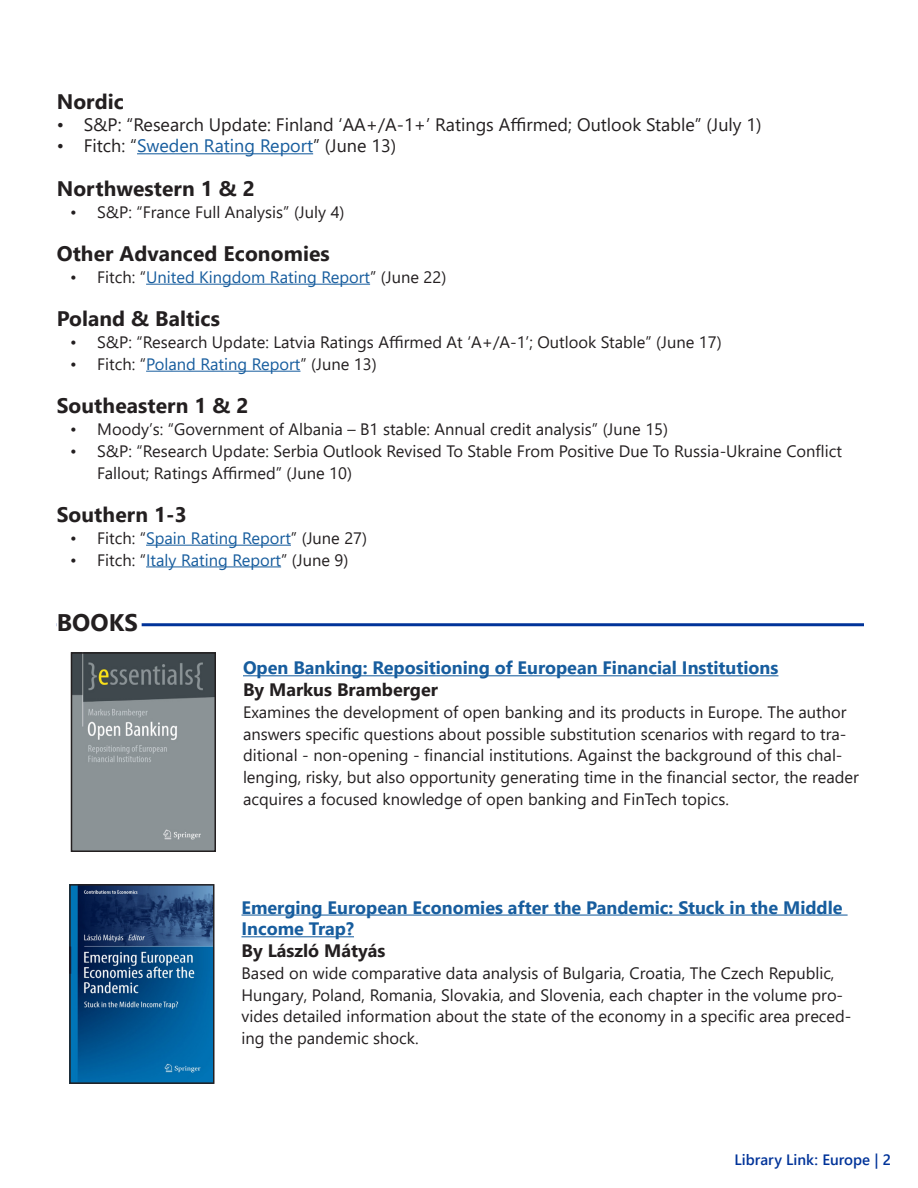
<style>
.page{position:relative;width:918px;height:1188px;background:#fff}
.page>*{position:absolute;margin:0;border:0;box-sizing:border-box;transform-origin:0 0}
.Section_header_with{font:700 24px "Segoe UI";letter-spacing:.005em;color:#231f20}
.Section_header_no_li{font:700 21px "Segoe UI";letter-spacing:.005em;color:#231f20}
.Title__blue__bold_12{font:700 18px/21.8px "Segoe UI";color:#175d9e}
.t1{font:18px "Segoe UI";color:#231f20}
.t2{font:18px "Segoe UI";color:#175d9e}
.Author__bold{font:700 18px "Segoe UI";color:#231f20}
.Abstract__basic_11pt{font:16.5px/21.8px "Segoe UI";color:#231f20}
.t3{font:16.5px "Segoe UI";color:#175d9e}
.t4{font:600 15px "Segoe UI";color:#039}
.s1{color:#231f20}
.s2{color:#175d9e}
</style>
<div class="page">
<hr style="left:137px;top:153px;width:176px;height:1px;background:#175d9e">
<hr style="left:146px;top:284px;width:224px;height:1px;background:#175d9e">
<hr style="left:146px;top:371px;width:155px;height:1px;background:#175d9e">
<hr style="left:146px;top:545px;width:145px;height:1px;background:#175d9e">
<hr style="left:146px;top:566px;width:135px;height:1px;background:#175d9e">
<hr style="left:57px;top:623px;width:807px;height:3px;background:#039">
<div style="left:57px;top:622px;width:85px;height:9px;background:#fff"></div>
<hr style="left:243px;top:675px;width:535px;height:1px;background:#175d9e">
<hr style="left:242px;top:915px;width:606px;height:1px;background:#175d9e">
<hr style="left:242px;top:936px;width:112px;height:1px;background:#175d9e">
<img style="left:74px;top:655px;width:139px;height:194px">
<div style="left:71px;top:652px;width:145px;height:200px;border:2px solid #231f20"></div>
<img style="left:72px;top:887px;width:139px;height:194px">
<div style="left:69px;top:884px;width:145px;height:200px;border:2px solid #231f20"></div>
<p class="Section_header_no_li" style="left:57px;top:81px;width:69px">Nordic</p>
<p class="t1" style="left:57px;top:107px;width:707px">• S&amp;P: “Research Update: Finland ‘AA+/A-1+’ Ratings Affirmed; Outlook Stable” (July 1)</p>
<p class="t2" style="left:57px;top:129px;width:341px"><span class="s1">• Fitch: “</span>Sweden Rating Report<span class="s1">” (June 13)</span></p>
<p class="Section_header_no_li" style="left:57px;top:168px;width:200px">Northwestern 1 &amp; 2</p>
<p class="Abstract__basic_11pt" style="left:70px;top:199px;width:276px">• S&amp;P: “France Full Analysis” (July 4)</p>
<p class="Section_header_no_li" style="left:57px;top:234px;width:275px">Other Advanced Economies</p>
<p class="t3" style="left:70px;top:261px;width:378px"><span class="s1">• Fitch: “</span>United Kingdom Rating Report<span class="s1">” (June 22)</span></p>
<p class="Section_header_no_li" style="left:57px;top:299px;width:165px">Poland &amp; Baltics</p>
<p class="Abstract__basic_11pt" style="left:70px;top:330px;width:653px">• S&amp;P: “Research Update: Latvia Ratings Affirmed At ‘A+/A-1’; Outlook Stable” (June 17)</p>
<p class="t3" style="left:70px;top:348px;width:308px"><span class="s1">• Fitch: “</span>Poland Rating Report<span class="s1">” (June 13)</span></p>
<p class="Section_header_no_li" style="left:57px;top:386px;width:193px">Southeastern 1 &amp; 2</p>
<p class="Abstract__basic_11pt" style="left:70px;top:417px;width:599px">• Moody’s: “Government of Albania – B1 stable: Annual credit analysis” (June 15)</p>
<p class="Abstract__basic_11pt" style="left:97px;top:439px;width:746px;text-indent:-27px">• S&amp;P: “Research Update: Serbia Outlook Revised To Stable From Positive Due To Russia-Ukraine Conflict<br>Fallout; Ratings Affirmed” (June 10)</p>
<p class="Section_header_no_li" style="left:57px;top:495px;width:132px">Southern 1-3</p>
<p class="Abstract__basic_11pt" style="left:70px;top:526px;width:298px">• Fitch: “<span class="s2">Spain Rating Report</span>” (June 27)</p>
<p class="t3" style="left:70px;top:544px;width:280px"><span class="s1">• Fitch: “</span>Italy Rating Report<span class="s1">” (June 9)</span></p>
<p class="Section_header_with" style="left:57px;top:600px;width:83px">BOOKS</p>
<p class="Title__blue__bold_12" style="left:243px;top:656px;width:537px">Open Banking: Repositioning of European Financial Institutions</p>
<p class="Author__bold" style="left:243px;top:673px;width:197px">By Markus Bramberger</p>
<p class="Abstract__basic_11pt" style="left:243px;top:700px;width:617px">Examines the development of open banking and its products in Europe. The author answers specific questions about possible substitution scenarios with regard to tra&shy;ditional - non-opening - financial institutions. Against the background of this chal&shy;lenging, risky, but also opportunity generating time in the financial sector, the reader acquires a focused knowledge of open banking and FinTech topics.</p>
<p class="Title__blue__bold_12" style="left:242px;top:895px;width:603px">Emerging European Economies after the Pandemic: Stuck in the Middle<br>Income Trap?</p>
<p class="Author__bold" style="left:242px;top:934px;width:145px">By László Mátyás</p>
<p class="Abstract__basic_11pt" style="left:242px;top:961px;width:611px">Based on wide comparative data analysis of Bulgaria, Croatia, The Czech Republic, Hungary, Poland, Romania, Slovakia, and Slovenia, each chapter in the volume pro&shy;vides detailed information about the state of the economy in a specific area preced&shy;ing the pandemic shock.</p>
<p class="t4" style="left:735px;top:1146px;width:158px">Library Link: Europe | 2</p>
</div>
